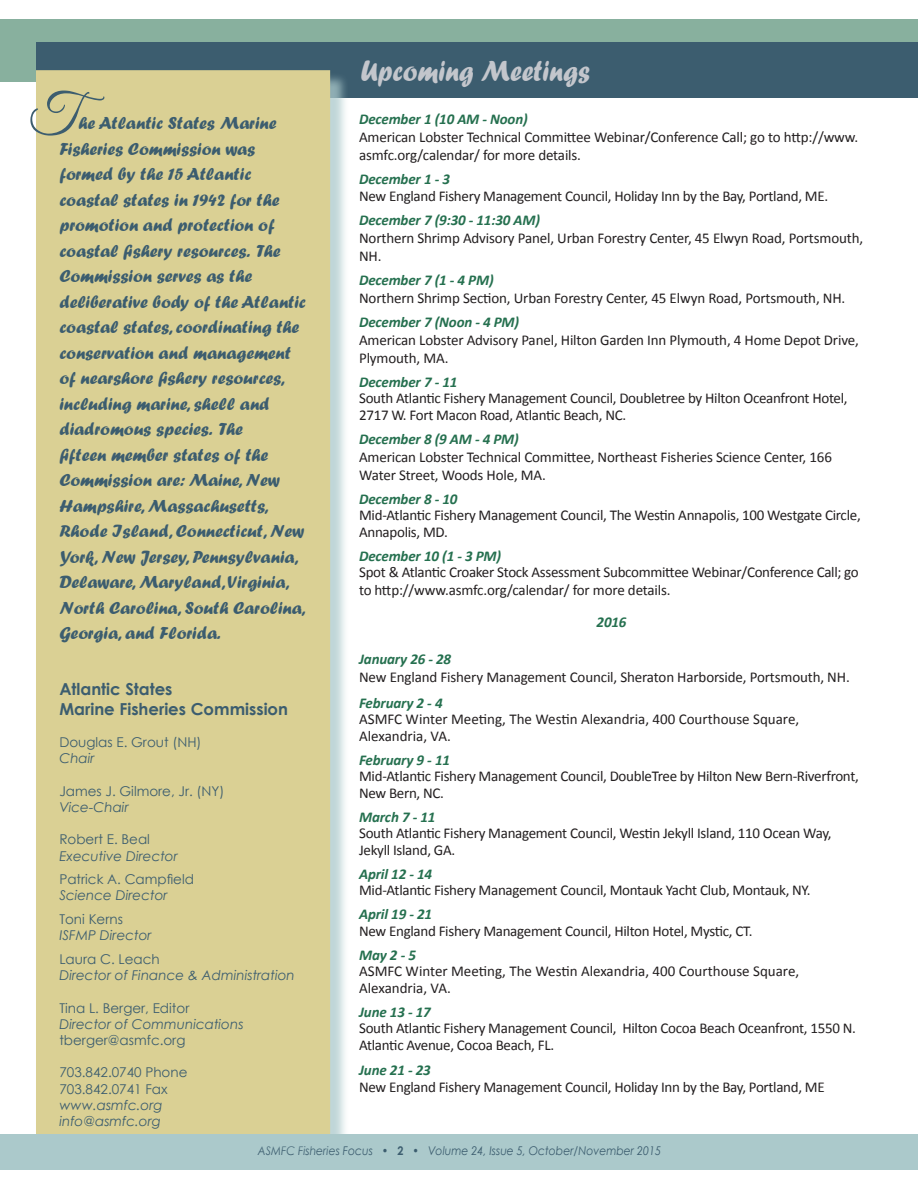
<style>
.page{position:relative;width:918px;height:1188px;background:#fff}
.page>*{position:absolute;margin:0;border:0;box-sizing:border-box;transform-origin:0 0}
.t1{font:54px "Great Vibes";color:#3c5d6f}
.t2{font:30px "Forte";color:#c3c6cc;scale:.9 1}
.t3{font:18px/25.5px "Forte";color:#3c5d6f}
.t4{font:700 16.5px/19.8px "Century Gothic";color:#3c5d6f}
.t5{font:15px/18px "Calibri";letter-spacing:-.02em;color:#231f20}
.t6{font:italic 700 15px "Calibri";letter-spacing:-.01em;color:#25704f}
.t7{font:15px/16.5px "Calibri";color:#231f20}
.t8{font:13.5px/16.2px "Century Gothic";color:#3c5d6f}
.t9{font:italic 13.5px/16.2px "Century Gothic";color:#3c5d6f}
.t10{font:italic 12px "Century Gothic";color:#3c5d6f;scale:.9 1}
.s1{font-style:normal}
.s2{font-weight:700;font-style:normal}
</style>
<div class="page">
<div style="left:0;top:1134px;width:918px;height:36px;background:#abc9cb"></div>
<div style="left:0;top:20px;width:918px;height:62px;background:#88b09e"></div>
<div style="left:37px;top:42px;width:881px;height:56px;background:#3c5d6f"></div>
<div style="left:38px;top:72px;width:311px;height:1080px;background:#abc9cb;opacity:.75"></div>
<div style="left:36px;top:70px;width:294px;height:1064px;background:#dad094"></div>
<h1 class="t1" style="left:29px;top:85px;width:51px">T</h1>
<p class="t3" style="left:59px;top:110px;width:248px;text-indent:19px">he Atlantic States Marine<br>Fisheries Commission was formed by the 15 Atlantic coastal states in 1942 for the promotion and protection of coastal fishery resources. The<br>Commission serves as the deliberative body of the Atlantic coastal states, coordinating the conservation and management of nearshore fishery resources, including marine, shell and diadromous species. The<br>fifteen member states of the<br>Commission are: Maine, New<br>Hampshire, Massachusetts,<br>Rhode Island, Connecticut, New<br>York, New Jersey, Pennsylvania,<br>Delaware, Maryland, Virginia,<br>North Carolina, South Carolina,<br>Georgia, and Florida.</p>
<p class="t4" style="left:59px;top:678px;width:230px">Atlantic States<br>Marine Fisheries Commission</p>
<p class="t8" style="left:59px;top:734px;width:144px">Douglas E. Grout (NH)</p>
<p class="t9" style="left:59px;top:750px;width:37px">Chair</p>
<p class="t8" style="left:59px;top:783px;width:167px">James J. Gilmore, Jr. (NY)</p>
<p class="t9" style="left:59px;top:799px;width:71px">Vice-Chair</p>
<p class="t8" style="left:59px;top:831px;width:92px">Robert E. Beal</p>
<p class="t9" style="left:59px;top:847px;width:120px">Executive Director</p>
<p class="t8" style="left:59px;top:871px;width:136px">Patrick A. Campfield</p>
<p class="t9" style="left:59px;top:887px;width:110px">Science Director</p>
<p class="t8" style="left:59px;top:911px;width:65px">Toni Kerns</p>
<p class="t9" style="left:59px;top:927px;width:94px">ISFMP Director</p>
<p class="t8" style="left:59px;top:951px;width:102px">Laura C. Leach</p>
<p class="t9" style="left:59px;top:967px;width:237px">Director of Finance &amp; Administration</p>
<p class="t8" style="left:59px;top:999px;width:132px">Tina L. Berger, Editor</p>
<p class="t9" style="left:59px;top:1016px;width:186px">Director of Communications</p>
<p class="t8" style="left:59px;top:1032px;width:128px">tberger@asmfc.org</p>
<p class="t8" style="left:59px;top:1064px;width:130px">703.842.0740 Phone<br>703.842.0741 Fax</p>
<p class="t9" style="left:59px;top:1097px;width:105px">www.asmfc.org info@asmfc.org</p>
<h2 class="t2" style="left:361px;top:53px;width:256px">Upcoming Meetings</h2>
<p class="t6" style="left:359px;top:110px;width:170px">December 1 (10 AM - Noon)</p>
<p class="t5" style="left:359px;top:128px;width:501px">American Lobster Technical Committee Webinar/Conference Call; go to http://www. asmfc.org/calendar/ for more details.</p>
<p class="t6" style="left:359px;top:170px;width:92px">December 1 - 3</p>
<p class="t5" style="left:359px;top:187px;width:471px">New England Fishery Management Council, Holiday Inn by the Bay, Portland, ME.</p>
<p class="t6" style="left:359px;top:210px;width:183px">December 7 (9:30 - 11:30 AM)</p>
<p class="t5" style="left:359px;top:229px;width:506px">Northern Shrimp Advisory Panel, Urban Forestry Center, 45 Elwyn Road, Portsmouth,<br>NH.</p>
<p class="t6" style="left:359px;top:270px;width:136px">December 7 (1 - 4 PM)</p>
<p class="t5" style="left:359px;top:289px;width:488px">Northern Shrimp Section, Urban Forestry Center, 45 Elwyn Road, Portsmouth, NH.</p>
<p class="t6" style="left:359px;top:312px;width:162px">December 7 (Noon - 4 PM)</p>
<p class="t5" style="left:359px;top:331px;width:501px">American Lobster Advisory Panel, Hilton Garden Inn Plymouth, 4 Home Depot Drive,<br>Plymouth, MA.</p>
<p class="t6" style="left:359px;top:372px;width:100px">December 7 - 11</p>
<p class="t5" style="left:359px;top:390px;width:490px;line-height:16.5px">South Atlantic Fishery Management Council, Doubletree by Hilton Oceanfront Hotel,<br>2717 W. Fort Macon Road, Atlantic Beach, NC.</p>
<p class="t6" style="left:359px;top:429px;width:161px">December 8 (9 AM - 4 PM)</p>
<p class="t5" style="left:359px;top:448px;width:474px">American Lobster Technical Committee, Northeast Fisheries Science Center, 166<br>Water Street, Woods Hole, MA.</p>
<p class="t6" style="left:359px;top:489px;width:100px">December 8 - 10</p>
<p class="t5" style="left:359px;top:507px;width:503px;line-height:16.5px">Mid-Atlantic Fishery Management Council, The Westin Annapolis, 100 Westgate Circle,<br>Annapolis, MD.</p>
<p class="t6" style="left:359px;top:546px;width:144px">December 10 (1 - 3 PM)</p>
<p class="t5" style="left:359px;top:563px;width:501px">Spot &amp; Atlantic Croaker Stock Assessment Subcommittee Webinar/Conference Call; go to http://www.asmfc.org/calendar/ for more details.</p>
<p class="t6" style="left:597px;top:612px;width:31px">2016</p>
<p class="t6" style="left:359px;top:650px;width:94px">January 26 - 28</p>
<p class="t5" style="left:359px;top:668px;width:492px">New England Fishery Management Council, Sheraton Harborside, Portsmouth, NH.</p>
<p class="t6" style="left:359px;top:693px;width:85px">February 2 - 4</p>
<p class="t7" style="left:359px;top:711px;width:442px">ASMFC Winter Meeting, The Westin Alexandria, 400 Courthouse Square,<br>Alexandria, VA.</p>
<p class="t6" style="left:359px;top:750px;width:92px">February 9 - 11</p>
<p class="t5" style="left:359px;top:768px;width:501px;line-height:16.5px">Mid-Atlantic Fishery Management Council, DoubleTree by Hilton New Bern-Riverfront,<br>New Bern, NC.</p>
<p class="t6" style="left:359px;top:807px;width:78px">March 7 - 11</p>
<p class="t5" style="left:359px;top:825px;width:474px;line-height:16.5px">South Atlantic Fishery Management Council, Westin Jekyll Island, 110 Ocean Way,<br>Jekyll Island, GA.</p>
<p class="t6" style="left:359px;top:864px;width:75px">April 12 - 14</p>
<p class="t5" style="left:359px;top:881px;width:453px">Mid-Atlantic Fishery Management Council, Montauk Yacht Club, Montauk, NY.</p>
<p class="t6" style="left:359px;top:905px;width:75px">April 19 - 21</p>
<p class="t5" style="left:359px;top:922px;width:395px">New England Fishery Management Council, Hilton Hotel, Mystic, CT.</p>
<p class="t6" style="left:359px;top:945px;width:58px">May 2 - 5</p>
<p class="t7" style="left:359px;top:963px;width:442px">ASMFC Winter Meeting, The Westin Alexandria, 400 Courthouse Square,<br>Alexandria, VA.</p>
<p class="t6" style="left:359px;top:1002px;width:73px">June 13 - 17</p>
<p class="t5" style="left:359px;top:1020px;width:498px;line-height:16.5px">South Atlantic Fishery Management Council, Hilton Cocoa Beach Oceanfront, 1550 N.<br>Atlantic Avenue, Cocoa Beach, FL.</p>
<p class="t6" style="left:359px;top:1061px;width:73px">June 21 - 23</p>
<p class="t5" style="left:359px;top:1078px;width:467px">New England Fishery Management Council, Holiday Inn by the Bay, Portland, ME</p>
<p class="t10" style="left:258px;top:1142px;width:450px">ASMFC Fisheries Focus <span class="s1">•</span> <span class="s2">2</span> <span class="s1">•</span> Volume 24, Issue 5, October/November 2015</p>
</div>
